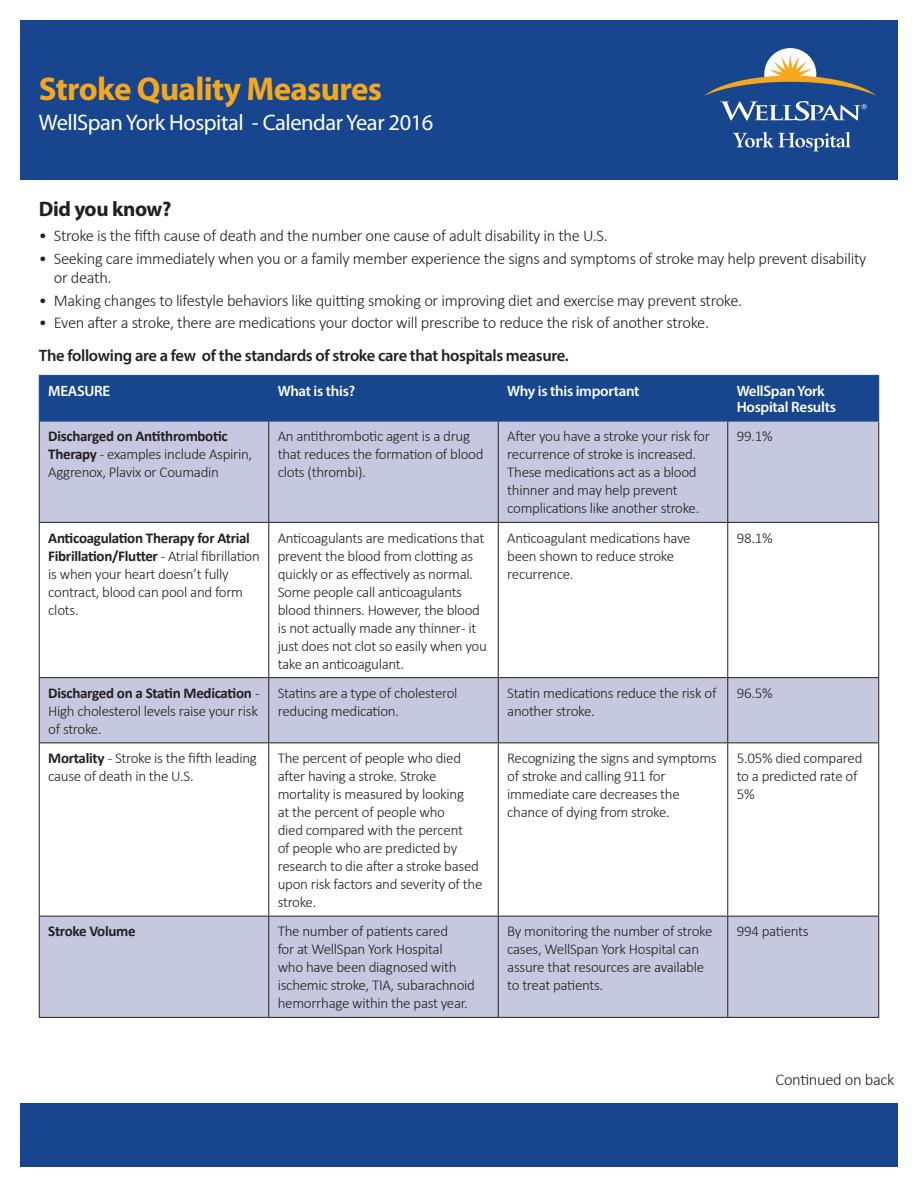
<style>
.page{position:relative;width:918px;height:1188px;background:#fff}
.page>*{position:absolute;margin:0;border:0;box-sizing:border-box;transform-origin:0 0}
.t1{font:700 33px "Myriad Pro";letter-spacing:-.02em;color:#f5a81c}
.t2{font:22.5px "Myriad Pro";letter-spacing:-.02em;color:#fff}
.t3{font:700 21px "Myriad Pro";letter-spacing:-.02em;color:#231f20}
.t4{font:300 16.5px/19.5px "Calibri";letter-spacing:-.02em;color:#231f20}
.t5{font:600 16.5px "Myriad Pro";letter-spacing:-.02em;color:#231f20}
.t6{font:300 15px/18px "Calibri";letter-spacing:-.02em;color:#231f20}
.t7{font:600 15px/16.5px "Myriad Pro";letter-spacing:-.02em;color:#fff}
.t8{font:700 15px "Calibri";letter-spacing:-.02em;color:#231f20}
.s1{font-weight:700}
</style>
<div class="page">
<div style="left:20px;top:20px;width:878px;height:159px;background:#17468e"></div>
<div style="left:20px;top:1104px;width:878px;height:63px;background:#17468e"></div>
<svg style="left:733px;top:132px;width:117px;height:19px"></svg>
<svg style="left:704px;top:48px;width:172px;height:73px"></svg>
<div style="left:40px;top:376px;width:838px;height:45px;background:#17468e"></div>
<svg style="left:40px;top:422px;width:838px;height:595px"></svg>
<hr style="left:39px;top:422px;width:1px;height:100px;background:#231f20">
<hr style="left:268px;top:422px;width:1px;height:100px;background:#231f20">
<hr style="left:498px;top:422px;width:1px;height:100px;background:#231f20">
<hr style="left:727px;top:422px;width:1px;height:100px;background:#231f20">
<hr style="left:878px;top:422px;width:1px;height:100px;background:#231f20">
<hr style="left:39px;top:522px;width:230px;height:1px;background:#231f20">
<hr style="left:39px;top:523px;width:1px;height:154px;background:#231f20">
<hr style="left:269px;top:522px;width:229px;height:1px;background:#231f20">
<hr style="left:268px;top:523px;width:1px;height:154px;background:#231f20">
<hr style="left:498px;top:522px;width:230px;height:1px;background:#231f20">
<hr style="left:498px;top:523px;width:1px;height:154px;background:#231f20">
<hr style="left:728px;top:522px;width:151px;height:1px;background:#231f20">
<hr style="left:727px;top:523px;width:1px;height:154px;background:#231f20">
<hr style="left:878px;top:523px;width:1px;height:154px;background:#231f20">
<hr style="left:39px;top:677px;width:230px;height:1px;background:#231f20">
<hr style="left:39px;top:678px;width:1px;height:64px;background:#231f20">
<hr style="left:269px;top:677px;width:229px;height:1px;background:#231f20">
<hr style="left:268px;top:678px;width:1px;height:64px;background:#231f20">
<hr style="left:498px;top:677px;width:230px;height:1px;background:#231f20">
<hr style="left:498px;top:678px;width:1px;height:64px;background:#231f20">
<hr style="left:728px;top:677px;width:151px;height:1px;background:#231f20">
<hr style="left:727px;top:678px;width:1px;height:64px;background:#231f20">
<hr style="left:878px;top:678px;width:1px;height:64px;background:#231f20">
<hr style="left:39px;top:742px;width:230px;height:1px;background:#231f20">
<hr style="left:39px;top:743px;width:1px;height:173px;background:#231f20">
<hr style="left:269px;top:742px;width:229px;height:1px;background:#231f20">
<hr style="left:268px;top:743px;width:1px;height:173px;background:#231f20">
<hr style="left:498px;top:742px;width:230px;height:1px;background:#231f20">
<hr style="left:498px;top:743px;width:1px;height:173px;background:#231f20">
<hr style="left:728px;top:742px;width:151px;height:1px;background:#231f20">
<hr style="left:727px;top:743px;width:1px;height:173px;background:#231f20">
<hr style="left:878px;top:743px;width:1px;height:173px;background:#231f20">
<hr style="left:39px;top:916px;width:230px;height:1px;background:#231f20">
<hr style="left:39px;top:916px;width:1px;height:101px;background:#231f20">
<hr style="left:269px;top:916px;width:229px;height:1px;background:#231f20">
<hr style="left:268px;top:916px;width:1px;height:101px;background:#231f20">
<hr style="left:498px;top:916px;width:230px;height:1px;background:#231f20">
<hr style="left:498px;top:916px;width:1px;height:101px;background:#231f20">
<hr style="left:728px;top:916px;width:151px;height:1px;background:#231f20">
<hr style="left:727px;top:916px;width:1px;height:101px;background:#231f20">
<hr style="left:878px;top:916px;width:1px;height:101px;background:#231f20">
<hr style="left:39px;top:1017px;width:230px;height:1px;background:#231f20">
<hr style="left:269px;top:1017px;width:229px;height:1px;background:#231f20">
<hr style="left:498px;top:1017px;width:230px;height:1px;background:#231f20">
<hr style="left:728px;top:1017px;width:151px;height:1px;background:#231f20">
<hr style="left:39px;top:375px;width:230px;height:1px;background:#17468e">
<hr style="left:39px;top:376px;width:1px;height:45px;background:#17468e">
<hr style="left:269px;top:375px;width:229px;height:1px;background:#17468e">
<hr style="left:268px;top:376px;width:1px;height:45px;background:#17468e">
<hr style="left:498px;top:375px;width:230px;height:1px;background:#17468e">
<hr style="left:498px;top:376px;width:1px;height:45px;background:#17468e">
<hr style="left:728px;top:375px;width:151px;height:1px;background:#17468e">
<hr style="left:727px;top:376px;width:1px;height:45px;background:#17468e">
<hr style="left:878px;top:376px;width:1px;height:45px;background:#17468e">
<hr style="left:39px;top:421px;width:230px;height:1px;background:#17468e">
<hr style="left:269px;top:421px;width:229px;height:1px;background:#17468e">
<hr style="left:498px;top:421px;width:230px;height:1px;background:#17468e">
<hr style="left:728px;top:421px;width:151px;height:1px;background:#17468e">
<h1 class="t1" style="left:39px;top:68px;width:345px">Stroke Quality Measures</h1>
<h2 class="t2" style="left:39px;top:109px;width:396px">WellSpan York Hospital - Calendar Year 2016</h2>
<h3 class="t3" style="left:39px;top:195px;width:134px">Did you know?</h3>
<p class="t4" style="left:39px;top:226px;width:570px">• Stroke is the fifth cause of death and the number one cause of adult disability in the U.S.</p>
<p class="t4" style="left:54px;top:248px;width:814px;text-indent:-15px">• Seeking care immediately when you or a family member experience the signs and symptoms of stroke may help prevent disability or death.</p>
<p class="t4" style="left:39px;top:290px;width:705px">• Making changes to lifestyle behaviors like quitting smoking or improving diet and exercise may prevent stroke.</p>
<p class="t4" style="left:39px;top:313px;width:672px">• Even after a stroke, there are medications your doctor will prescribe to reduce the risk of another stroke.</p>
<p class="t5" style="left:39px;top:345px;width:531px">The following are a few of the standards of stroke care that hospitals measure.</p>
<p class="t7" style="left:48px;top:382px;width:63px">MEASURE</p>
<p class="t7" style="left:278px;top:382px;width:79px">What is this?</p>
<p class="t7" style="left:507px;top:382px;width:134px">Why is this important</p>
<p class="t7" style="left:737px;top:382px;width:101px">WellSpan York<br>Hospital Results</p>
<p class="t6" style="left:48px;top:427px;width:206px"><span class="s1">Discharged on Antithrombotic<br>Therapy</span> - examples include Aspirin,<br>Aggrenox, Plavix or Coumadin</p>
<p class="t6" style="left:278px;top:427px;width:207px">An antithrombotic agent is a drug that reduces the formation of blood clots (thrombi).</p>
<p class="t6" style="left:507px;top:427px;width:204px">After you have a stroke your risk for recurrence of stroke is increased.<br>These medications act as a blood thinner and may help prevent complications like another stroke.</p>
<p class="t6" style="left:737px;top:427px;width:37px">99.1%</p>
<p class="t6" style="left:48px;top:529px;width:213px"><span class="s1">Anticoagulation Therapy for Atrial<br>Fibrillation/Flutter</span> - Atrial fibrillation is when your heart doesn’t fully contract, blood can pool and form clots.</p>
<p class="t6" style="left:278px;top:529px;width:211px">Anticoagulants are medications that prevent the blood from clotting as quickly or as effectively as normal.<br>Some people call anticoagulants blood thinners. However, the blood is not actually made any thinner - it just does not clot so easily when you take an anticoagulant.</p>
<p class="t6" style="left:507px;top:529px;width:185px">Anticoagulant medications have been shown to reduce stroke recurrence.</p>
<p class="t6" style="left:737px;top:529px;width:37px">98.1%</p>
<p class="t6" style="left:48px;top:684px;width:213px;text-align:justify"><span class="s1">Discharged on a Statin Medication</span> - High cholesterol levels raise your risk of stroke.</p>
<p class="t6" style="left:278px;top:684px;width:181px">Statins are a type of cholesterol reducing medication.</p>
<p class="t6" style="left:507px;top:684px;width:211px">Statin medications reduce the risk of another stroke.</p>
<p class="t6" style="left:737px;top:684px;width:37px">96.5%</p>
<p class="t6" style="left:48px;top:749px;width:210px"><span class="s1">Mortality</span> - Stroke is the fifth leading cause of death in the U.S.</p>
<p class="t6" style="left:278px;top:749px;width:206px">The percent of people who died after having a stroke. Stroke mortality is measured by looking<br>at the percent of people who<br>died compared with the percent<br>of people who are predicted by research to die after a stroke based upon risk factors and severity of the stroke.</p>
<p class="t6" style="left:507px;top:749px;width:211px">Recognizing the signs and symptoms of stroke and calling 911 for immediate care decreases the chance of dying from stroke.</p>
<p class="t6" style="left:737px;top:749px;width:127px">5.05% died compared to a predicted rate of<br>5%</p>
<p class="t8" style="left:48px;top:922px;width:89px">Stroke Volume</p>
<p class="t6" style="left:278px;top:922px;width:199px">The number of patients cared<br>for at WellSpan York Hospital<br>who have been diagnosed with ischemic stroke, TIA, subarachnoid hemorrhage within the past year.</p>
<p class="t6" style="left:507px;top:922px;width:207px">By monitoring the number of stroke cases, WellSpan York Hospital can assure that resources are available to treat patients.</p>
<p class="t6" style="left:737px;top:922px;width:73px">994 patients</p>
<p class="t4" style="left:776px;top:1070px;width:120px">Continued on back</p>
</div>
